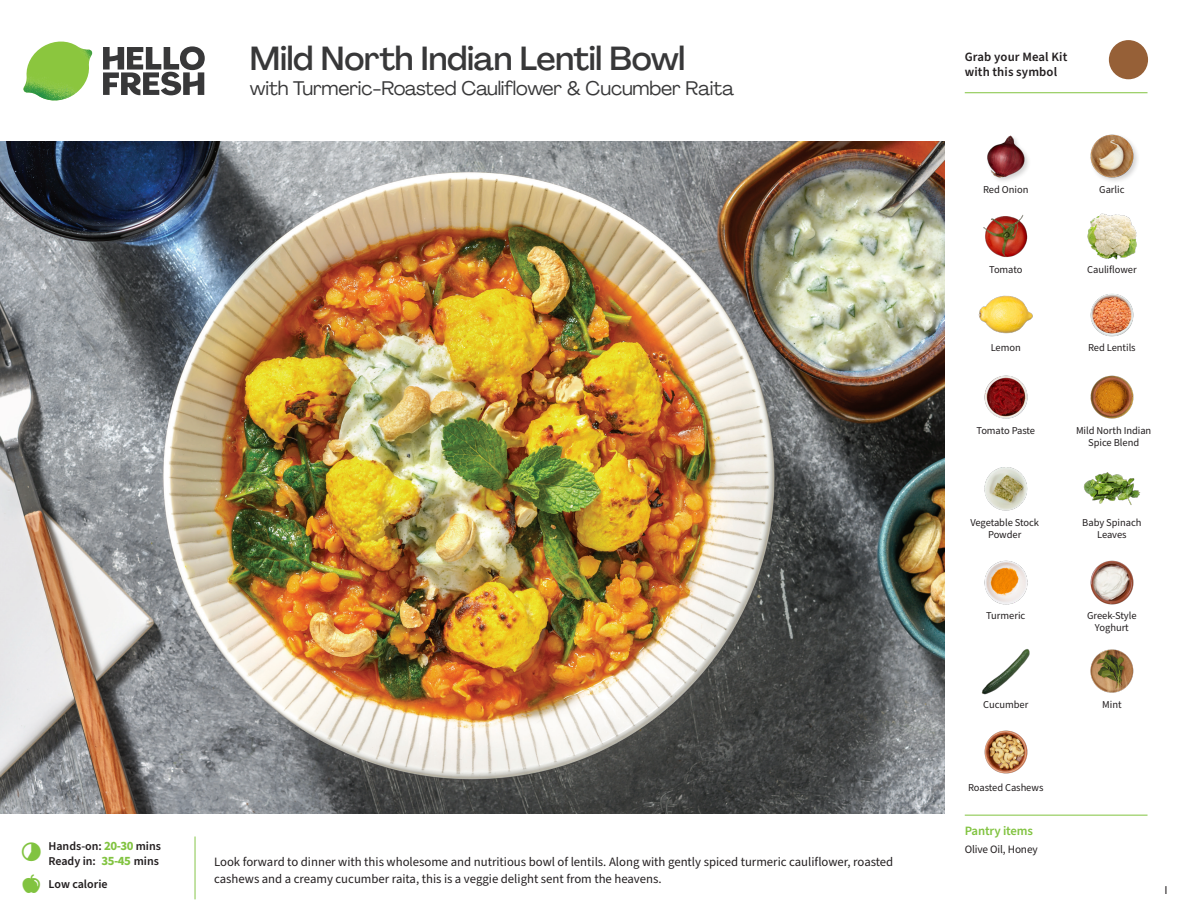
<style>
.page{position:relative;width:1188px;height:918px;background:#fff}
.page>*{position:absolute;margin:0;border:0;box-sizing:border-box;transform-origin:0 0}
._15_Titel_UK{font:500 33px "Agrandir";letter-spacing:-.01em;color:#383839}
._15_Titel_UK-2{font:19.5px "Agrandir";letter-spacing:-.01em;color:#383839}
.Step_6_Text_AU{font:12.75px/16.5px "Source Sans Pro";color:#231f20}
.t1{font:600 12.75px/15px "Source Sans Pro";letter-spacing:.01em;color:#231f20}
._04_Headers_Front{font:600 12.75px "Source Sans Pro";letter-spacing:-.01em;color:#81c340}
._04_Intro{font:600 12px "Source Sans Pro";color:#231f20}
.t2{font:12px "Source Sans Pro";color:#231f20}
._05_Pantry{font:11.25px "Source Sans Pro";letter-spacing:-.01em;color:#231f20}
._18_FRONT_ingredient{font:10.5px/12px "Source Sans Pro";letter-spacing:-.005em;color:#231f20;text-align:center}
.s1{font-weight:700;font-size:12.75px;color:#81c340}
</style>
<div class="page">
<svg style="left:103px;top:46px;width:102px;height:49px"></svg>
<img style="left:23px;top:42px;width:69px;height:59px">
<img style="left:0;top:142px;width:945px;height:672px">
<img style="left:1090px;top:293px;width:44px;height:44px">
<img style="left:1090px;top:375px;width:44px;height:44px">
<img style="left:984px;top:375px;width:44px;height:44px">
<img style="left:984px;top:467px;width:44px;height:44px">
<img style="left:1090px;top:560px;width:44px;height:45px">
<img style="left:984px;top:560px;width:44px;height:45px">
<img style="left:1090px;top:649px;width:44px;height:44px">
<img style="left:981px;top:649px;width:49px;height:46px">
<img style="left:984px;top:730px;width:44px;height:44px">
<img style="left:978px;top:295px;width:55px;height:39px">
<img style="left:983px;top:215px;width:45px;height:43px">
<img style="left:1087px;top:213px;width:50px;height:47px">
<img style="left:987px;top:135px;width:42px;height:46px">
<img style="left:1090px;top:134px;width:48px;height:47px">
<img style="left:1083px;top:472px;width:58px;height:33px">
<hr style="left:965px;top:815px;width:183px;height:1px;background:#81c340">
<svg style="left:1091px;top:40px;width:58px;height:54px"></svg>
<hr style="left:965px;top:92px;width:183px;height:1px;background:#81c340">
<p class="_15_Titel_UK" style="left:250px;top:38px;width:437px">Mild North Indian Lentil Bowl</p>
<p class="_15_Titel_UK-2" style="left:250px;top:76px;width:486px">with Turmeric-Roasted Cauliflower &amp; Cucumber Raita</p>
<p class="_04_Intro" style="left:48px;top:838px;width:114px">Hands-on: <span class="s1">20-30</span> mins</p>
<p class="_04_Intro" style="left:48px;top:853px;width:112px">Ready in: <span class="s1">35-45</span> mins</p>
<p class="_04_Intro" style="left:49px;top:876px;width:60px">Low calorie</p>
<p class="Step_6_Text_AU" style="left:214px;top:854px;width:681px">Look forward to dinner with this wholesome and nutritious bowl of lentils. Along with gently spiced turmeric cauliflower, roasted cashews and a creamy cucumber raita, this is a veggie delight sent from the heavens.</p>
<p class="t1" style="left:965px;top:50px;width:104px">Grab your Meal Kit with this symbol</p>
<p class="_18_FRONT_ingredient" style="left:983px;top:183px;width:47px">Red Onion</p>
<p class="_18_FRONT_ingredient" style="left:1099px;top:183px;width:27px">Garlic</p>
<p class="_18_FRONT_ingredient" style="left:989px;top:263px;width:35px">Tomato</p>
<p class="_18_FRONT_ingredient" style="left:1087px;top:263px;width:51px">Cauliflower</p>
<p class="_18_FRONT_ingredient" style="left:991px;top:342px;width:32px">Lemon</p>
<p class="_18_FRONT_ingredient" style="left:1088px;top:342px;width:49px">Red Lentils</p>
<p class="_18_FRONT_ingredient" style="left:976px;top:424px;width:60px">Tomato Paste</p>
<p class="_18_FRONT_ingredient" style="left:1076px;top:424px;width:77px">Mild North Indian<br>Spice Blend</p>
<p class="_18_FRONT_ingredient" style="left:970px;top:517px;width:70px">Vegetable Stock<br>Powder</p>
<p class="_18_FRONT_ingredient" style="left:1082px;top:517px;width:61px">Baby Spinach<br>Leaves</p>
<p class="_18_FRONT_ingredient" style="left:986px;top:610px;width:41px">Turmeric</p>
<p class="_18_FRONT_ingredient" style="left:1087px;top:610px;width:51px">Greek-Style<br>Yoghurt</p>
<p class="_18_FRONT_ingredient" style="left:983px;top:698px;width:47px">Cucumber</p>
<p class="_18_FRONT_ingredient" style="left:1102px;top:698px;width:21px">Mint</p>
<p class="_18_FRONT_ingredient" style="left:968px;top:782px;width:77px">Roasted Cashews</p>
<p class="_04_Headers_Front" style="left:965px;top:822px;width:70px">Pantry items</p>
<p class="_05_Pantry" style="left:965px;top:842px;width:75px">Olive Oil, Honey</p>
<p class="t2" style="left:1165px;top:882px;width:5px">I</p>
</div>
